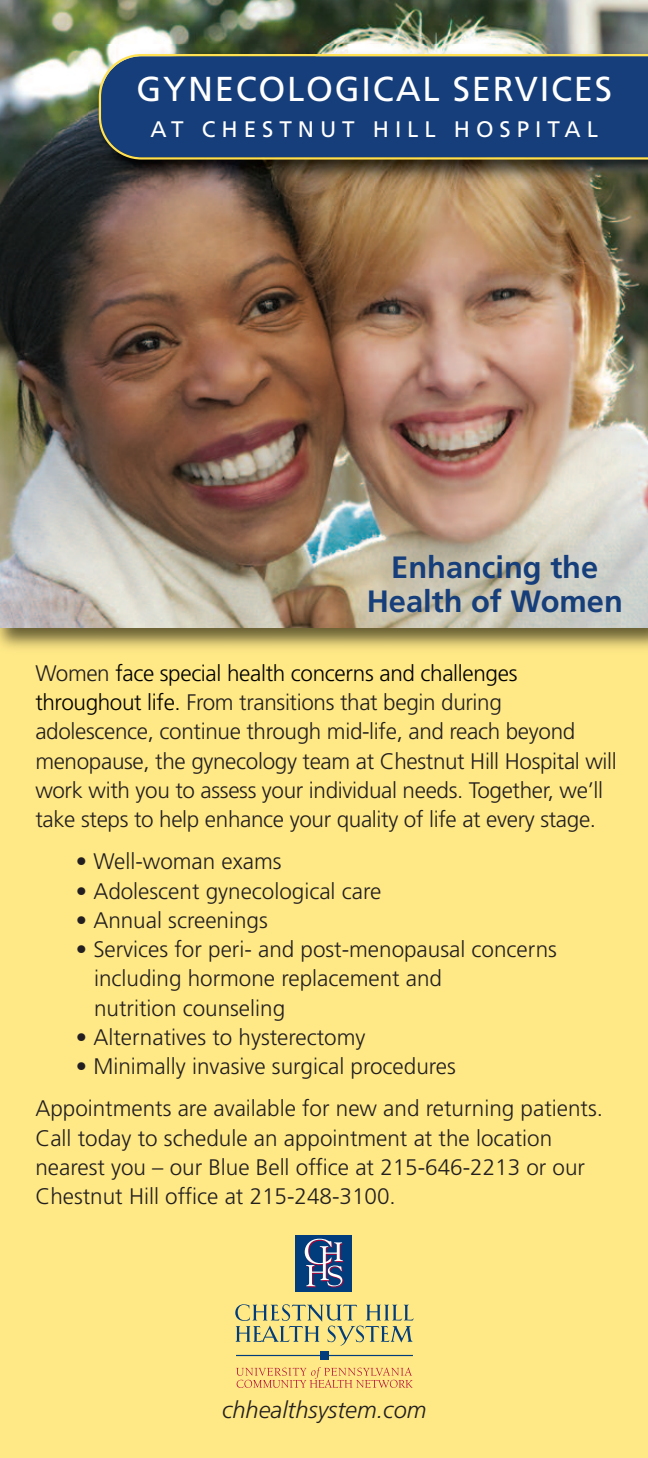
<style>
.page{position:relative;width:648px;height:1458px;background:#ffe986}
.page>*{position:absolute;margin:0;border:0;box-sizing:border-box;transform-origin:0 0}
.t1{font:34.65px "Frutiger";letter-spacing:.05em;color:#fff}
.t2{font:700 30.82px/33.8px "Frutiger";color:#163e7a;text-align:center}
.t3{font:italic 300 23.62px "Frutiger";color:#231f20}
.t4{font:300 22.5px/29.2px "Frutiger";color:#231f20}
.t5{font:22.5px "Frutiger";letter-spacing:.265em;color:#fff}
.s1{color:#000}
</style>
<div class="page">
<img style="left:0;top:0;width:648px;height:628px">
<img style="left:89px;top:44px;width:559px;height:144px">
<svg style="left:99px;top:54px;width:549px;height:106px;background:#224677"></svg>
<svg style="left:235px;top:1304px;width:179px;height:42px"></svg>
<hr style="left:236px;top:1355px;width:177px;height:1px;background:#013d7d">
<div style="left:320px;top:1352px;width:9px;height:8px;background:#013d7d"></div>
<svg style="left:236px;top:1367px;width:177px;height:21px"></svg>
<div style="left:296px;top:1235px;width:56px;height:57px;background:#013d7d"></div>
<svg style="left:305px;top:1239px;width:39px;height:48px"></svg>
<h1 class="t1" style="left:137px;top:69px;width:477px">GYNECOLOGICAL SERVICES</h1>
<p class="t5" style="left:151px;top:116px;width:449px">AT CHESTNUT HILL HOSPITAL</p>
<h2 class="t2" style="left:367px;top:550px;width:258px">Enhancing the<br>Health of Women</h2>
<p class="t4" style="left:35px;top:658px;width:583px">Women <span class="s1">face special health concerns and challenges throughout life.</span> From transitions that begin during adolescence, continue through mid-life, and reach beyond menopause, the gynecology team at Chestnut Hill Hospital will work with you to assess your individual needs. Together, we’ll take steps to help enhance your quality of life at every stage.</p>
<p class="t4" style="left:76px;top:847px;width:207px">• Well-woman exams</p>
<p class="t4" style="left:76px;top:876px;width:307px">• Adolescent gynecological care</p>
<p class="t4" style="left:76px;top:905px;width:193px">• Annual screenings</p>
<p class="t4" style="left:94px;top:935px;width:464px;text-indent:-18px">• Services for peri- and post-menopausal concerns including hormone replacement and<br>nutrition counseling</p>
<p class="t4" style="left:76px;top:1022px;width:291px">• Alternatives to hysterectomy</p>
<p class="t4" style="left:35px;top:1045px;width:569px;line-height:42.3px;text-indent:40px">• Minimally invasive surgical procedures<br>Appointments are available for new and returning patients.</p>
<p class="t4" style="left:35px;top:1123px;width:551px">Call today to schedule an appointment at the location nearest you – our Blue Bell office at 215-646-2213 or our<br>Chestnut Hill office at 215-248-3100.</p>
<p class="t3" style="left:222px;top:1397px;width:206px">chhealthsystem.com</p>
</div>
